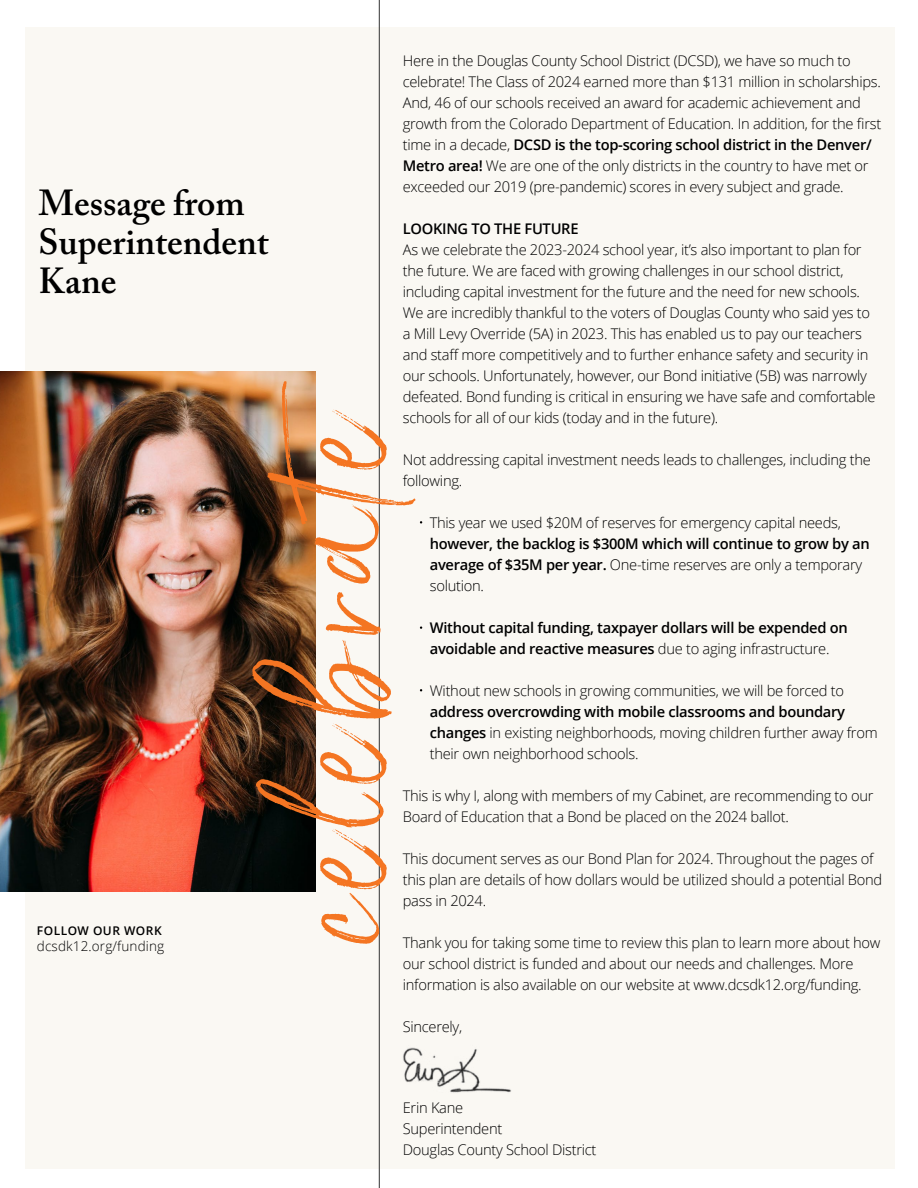
<style>
.page{position:relative;width:918px;height:1188px;background:#fff}
.page>*{position:absolute;margin:0;border:0;box-sizing:border-box;transform-origin:0 0}
.t1{font:148.5px "Saturday Script Alt 1";color:#f47522}
.t2{font:600 36px/39px "Adobe Caslon Pro";color:#000}
.t3{font:300 14.7px/21px "Open Sans";letter-spacing:-.02em;color:#000}
.t4{font:600 14.7px/21px "Open Sans";letter-spacing:-.02em;color:#000}
.t5{font:300 13.5px "Open Sans";letter-spacing:.01em;color:#000}
.t6{font:600 12px "Open Sans";letter-spacing:.04em;color:#000}
.s1{font-weight:600}
.s2{font-weight:300}
</style>
<div class="page">
<div style="left:26px;top:28px;width:869px;height:1141px;background:#faf8f3"></div>
<hr style="left:379px;top:0;width:1px;height:1188px;background:#323232">
<img style="left:0;top:372px;width:315px;height:520px">
<img style="left:403px;top:1047px;width:108px;height:46px">
<p class="t3" style="left:403px;top:50px;width:480px">Here in the Douglas County School District (DCSD), we have so much to celebrate! The Class of 2024 earned more than $131 million in scholarships.<br>And, 46 of our schools received an award for academic achievement and growth from the Colorado Department of Education. In addition, for the first time in a decade, <span class="s1">DCSD is the top-scoring school district in the Denver/ Metro area!</span> We are one of the only districts in the country to have met or exceeded our 2019 (pre-pandemic) scores in every subject and grade.</p>
<p class="t4" style="left:403px;top:218px;width:177px">LOOKING TO THE FUTURE</p>
<p class="t3" style="left:403px;top:239px;width:474px">As we celebrate the 2023-2024 school year, it’s also important to plan for the future. We are faced with growing challenges in our school district, including capital investment for the future and the need for new schools.<br>We are incredibly thankful to the voters of Douglas County who said yes to a Mill Levy Override (5A) in 2023. This has enabled us to pay our teachers and staff more competitively and to further enhance safety and security in our schools. Unfortunately, however, our Bond initiative (5B) was narrowly defeated. Bond funding is critical in ensuring we have safe and comfortable schools for all of our kids (today and in the future).</p>
<p class="t3" style="left:403px;top:449px;width:470px">Not addressing capital investment needs leads to challenges, including the following.</p>
<p class="t3" style="left:430px;top:512px;width:413px">This year we used $20M of reserves for emergency capital needs,</p>
<p class="t4" style="left:430px;top:533px;width:441px">however, the backlog is $300M which will continue to grow by an average of $35M per year. <span class="s2">One-time reserves are only a temporary solution.</span></p>
<p class="t4" style="left:430px;top:617px;width:420px">Without capital funding, taxpayer dollars will be expended on avoidable and reactive measures <span class="s2">due to aging infrastructure.</span></p>
<p class="t3" style="left:430px;top:680px;width:416px">Without new schools in growing communities, we will be forced to</p>
<p class="t3" style="left:430px;top:701px;width:449px"><span class="s1">address overcrowding with mobile classrooms and boundary changes</span> in existing neighborhoods, moving children further away from their own neighborhood schools.</p>
<p class="t3" style="left:403px;top:785px;width:472px">This is why I, along with members of my Cabinet, are recommending to our<br>Board of Education that a Bond be placed on the 2024 ballot.</p>
<p class="t3" style="left:403px;top:848px;width:481px">This document serves as our Bond Plan for 2024. Throughout the pages of this plan are details of how dollars would be utilized should a potential Bond pass in 2024.</p>
<p class="t3" style="left:403px;top:932px;width:479px">Thank you for taking some time to review this plan to learn more about how our school district is funded and about our needs and challenges. More information is also available on our website at www.dcsdk12.org/funding.</p>
<p class="t3" style="left:403px;top:1016px;width:61px">Sincerely,</p>
<h2 class="t2" style="left:38px;top:184px;width:232px">Message from<br>Superintendent<br>Kane</h2>
<h1 class="t1" style="left:240px;top:945px;width:584px;rotate:-90deg">celebrate</h1>
<p class="t6" style="left:37px;top:923px;width:126px">FOLLOW OUR WORK</p>
<p class="t5" style="left:37px;top:937px;width:129px">dcsdk12.org/funding</p>
<p class="t3" style="left:403px;top:1097px;width:195px">Erin Kane<br>Superintendent<br>Douglas County School District</p>
</div>
